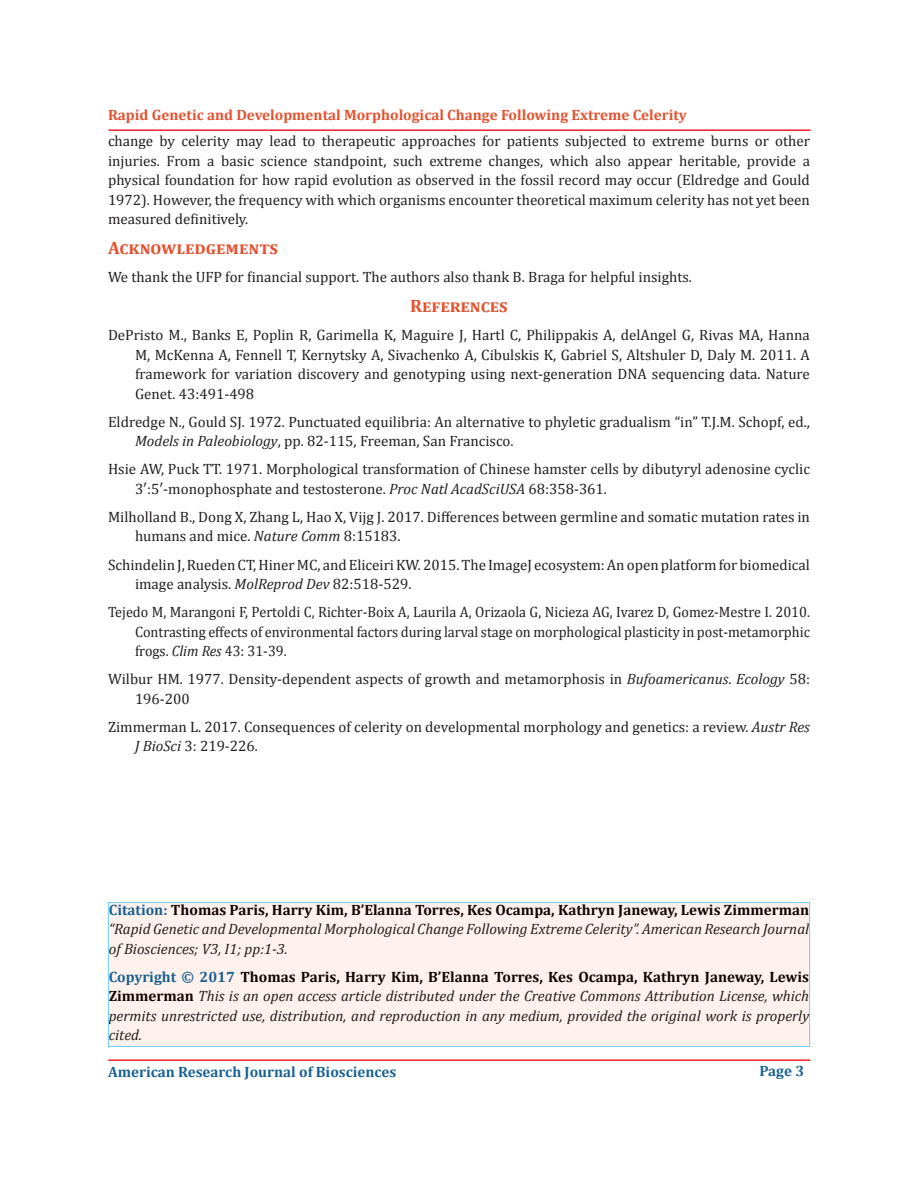
<style>
.page{position:relative;width:918px;height:1188px;background:#fff}
.page>*{position:absolute;margin:0;border:0;box-sizing:border-box;transform-origin:0 0}
.List_Paragraph{font:700 18px "Cambria";color:#e5512e}
.t1{font:15px/19.5px "Cambria";color:#231f20}
.t2{font:italic 15px/19.5px "Cambria";color:#231f20;text-align:justify}
.t3{font:15px/19.5px "Cambria";color:#231f20;text-align:justify;scale:.95 1}
.t4{font:700 15px "Cambria";color:#e5512e}
.t5{font:700 15px "Cambria";color:#186293}
.s1{font-style:italic}
.s2{font-weight:700;font-style:normal;color:#196291}
.s3{font-weight:700;font-style:normal;color:#0f0503}
</style>
<div class="page">
<hr style="left:108px;top:1059px;width:702px;height:2px;background:#ed2224">
<hr style="left:109px;top:129px;width:702px;height:2px;background:#ed2224">
<div style="left:108px;top:903px;width:702px;height:144px;background:#fff1eb"></div>
<div style="left:108px;top:902px;width:702px;height:145px;border:1px solid #6bcff6"></div>
<p class="t4" style="left:108px;top:104px;width:580px">Rapid Genetic and Developmental Morphological Change Following Extreme Celerity</p>
<p class="t1" style="left:108px;top:132px;width:704px;text-align:justify">change by celerity may lead to therapeutic approaches for patients subjected to extreme burns or other injuries. From a basic science standpoint, such extreme changes, which also appear heritable, provide a physical foundation for how rapid evolution as observed in the fossil record may occur (Eldredge and Gould 1972). However, the frequency with which organisms encounter theoretical maximum celerity has not yet been measured definitively.</p>
<p class="List_Paragraph" style="left:108px;top:235px;width:172px">Acknowledgements</p>
<p class="t1" style="left:108px;top:267px;width:585px">We thank the UFP for financial support. The authors also thank B. Braga for helpful insights.</p>
<p class="List_Paragraph" style="left:410px;top:293px;width:99px">References</p>
<p class="t1" style="left:135px;top:325px;width:676px;text-align:justify;text-indent:-27px">DePristo M., Banks E, Poplin R, Garimella K, Maguire J, Hartl C, Philippakis A, delAngel G, Rivas MA, Hanna M, McKenna A, Fennell T, Kernytsky A, Sivachenko A, Cibulskis K, Gabriel S, Altshuler D, Daly M. 2011. A framework for variation discovery and genotyping using next-generation DNA sequencing data. Nature Genet. 43:491-498</p>
<p class="t1" style="left:135px;top:412px;width:676px;text-indent:-27px">Eldredge N., Gould SJ. 1972. Punctuated equilibria: An alternative to phyletic gradualism “in” T.J.M. Schopf, ed.,<br><span class="s1">Models in Paleobiology</span>, pp. 82-115, Freeman, San Francisco.</p>
<p class="t1" style="left:135px;top:459px;width:676px;text-indent:-27px">Hsie AW, Puck TT. 1971. Morphological transformation of Chinese hamster cells by dibutyryl adenosine cyclic<br>3′:5′-monophosphate and testosterone. <span class="s1">Proc Natl AcadSciUSA</span> 68:358-361.</p>
<p class="t1" style="left:135px;top:507px;width:676px;text-indent:-27px">Milholland B., Dong X, Zhang L, Hao X, Vijg J. 2017. Differences between germline and somatic mutation rates in humans and mice. <span class="s1">Nature Comm</span> 8:15183.</p>
<p class="t1" style="left:135px;top:555px;width:676px;text-indent:-27px">Schindelin J, Rueden CT, Hiner MC, and Eliceiri KW. 2015. The ImageJ ecosystem: An open platform for biomedical image analysis. <span class="s1">MolReprod Dev</span> 82:518-529.</p>
<p class="t3" style="left:135px;top:602px;width:712px;text-indent:-27px">Tejedo M, Marangoni F, Pertoldi C, Richter-Boix A, Laurila A, Orizaola G, Nicieza AG, Ivarez D, Gomez-Mestre I. 2010.<br>Contrasting effects of environmental factors during larval stage on morphological plasticity in post-metamorphic frogs. <span class="s1">Clim Res</span> 43: 31-39.</p>
<p class="t1" style="left:135px;top:669px;width:677px;text-indent:-27px">Wilbur HM. 1977. Density-dependent aspects of growth and metamorphosis in <span class="s1">Bufoamericanus</span>. <span class="s1">Ecology</span> 58:<br>196-200</p>
<p class="t1" style="left:135px;top:717px;width:676px;text-indent:-27px">Zimmerman L. 2017. Consequences of celerity on developmental morphology and genetics: a review. <span class="s1">Austr Res<br>J BioSci</span> 3: 219-226.</p>
<p class="t2" style="left:109px;top:899px;width:702px"><span class="s2">Citation:</span> <span class="s3">Thomas Paris, Harry Kim, B’Elanna Torres, Kes Ocampa, Kathryn Janeway, Lewis Zimmerman </span>“Rapid Genetic and Developmental Morphological Change Following Extreme Celerity”. American Research Journal of Biosciences; V3, I1; pp:1-3.</p>
<p class="t2" style="left:109px;top:966px;width:702px"><span class="s2">Copyright © 2017</span> <span class="s3">Thomas Paris, Harry Kim, B’Elanna Torres, Kes Ocampa, Kathryn Janeway, Lewis Zimmerman</span> This is an open access article distributed under the Creative Commons Attribution License, which permits unrestricted use, distribution, and reproduction in any medium, provided the original work is properly cited.</p>
<p class="t5" style="left:108px;top:1061px;width:290px">American Research Journal of Biosciences</p>
<p class="t5" style="left:759px;top:1060px;width:46px">Page 3</p>
</div>
